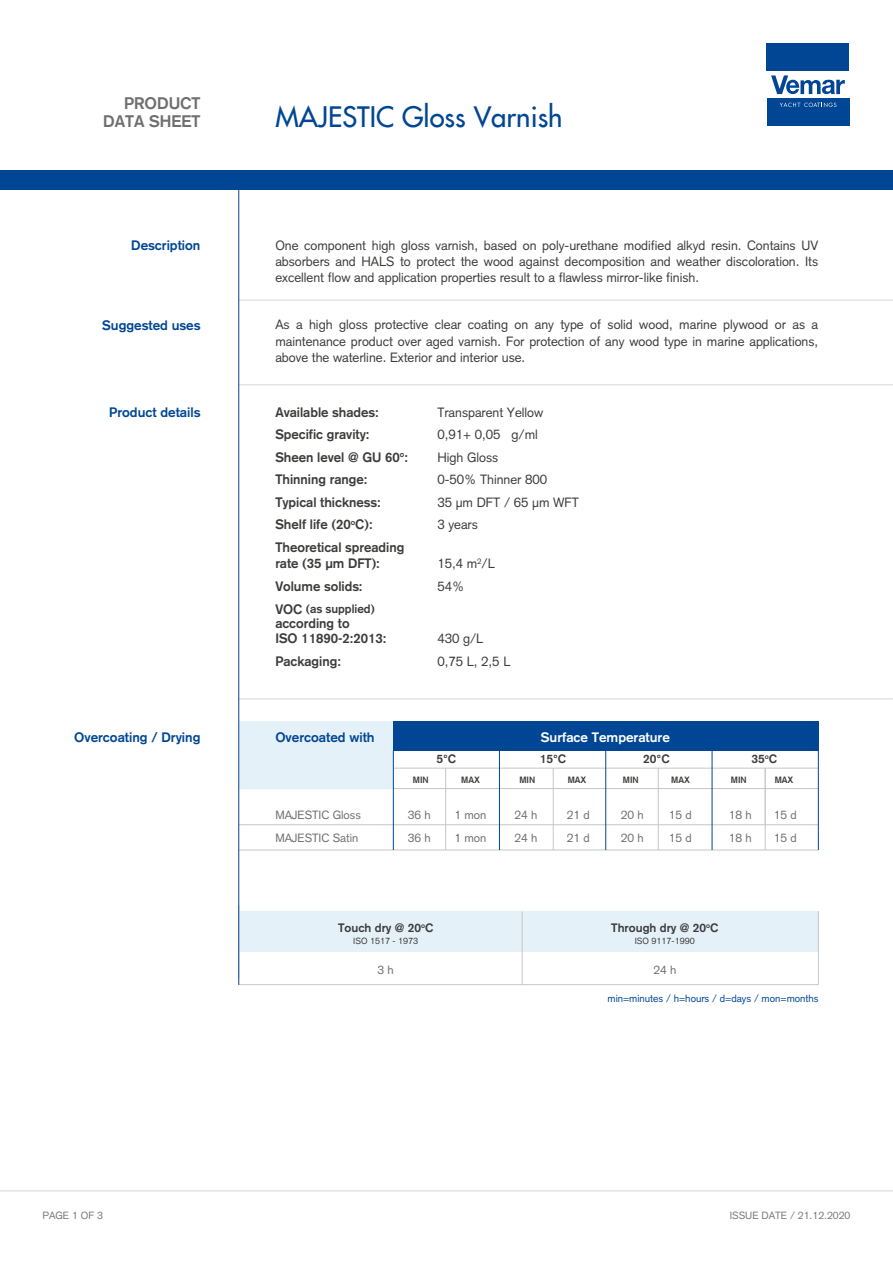
<style>
.page{position:relative;width:893px;height:1263px;background:#fff}
.page>*{position:absolute;margin:0;border:0;box-sizing:border-box;transform-origin:0 0}
.t1{font:31.5px "Kp Linea Medium T";color:#014694}
.t2{font:700 16.5px/18px "PF Akzidenz Ten";color:#706f6f;text-align:right}
.t3{font:13.5px/16.2px "PF Akzidenz Ten";color:#3c3c3b;text-align:justify}
.t4{font:700 13.5px/16.5px "PF Akzidenz Ten";color:#3c3c3b}
.t5{font:700 13.5px "PF Akzidenz Ten";color:#014694}
.t6{font:700 13.5px "PF Akzidenz Ten";color:#fff}
.t7{font:12px "PF Akzidenz Ten";color:#706f6f}
.t8{font:700 12px "PF Akzidenz Ten";color:#3c3c3b}
.t9{font:10.5px "PF Akzidenz Ten";color:#014694}
.t10{font:10.5px "PF Akzidenz Ten";color:#797979}
.t11{font:9px "PF Akzidenz Ten";color:#3c3c3b}
.t12{font:700 9px "PF Akzidenz Ten";color:#3c3c3b}
.s1{font-size:13.5px}
</style>
<div class="page">
<div style="left:0;top:170px;width:893px;height:19px;background:#014694"></div>
<hr style="left:239px;top:300px;width:654px;height:1px;background:#d6d6d6">
<hr style="left:239px;top:385px;width:654px;height:1px;background:#d6d6d6">
<hr style="left:239px;top:699px;width:654px;height:1px;background:#d6d6d6">
<hr style="left:0;top:1191px;width:893px;height:1px;background:#d6d6d6">
<div style="left:239px;top:911px;width:579px;height:41px;background:#e5f1f9"></div>
<hr style="left:522px;top:911px;width:1px;height:74px;background:#c6c6c6">
<hr style="left:818px;top:911px;width:1px;height:74px;background:#c6c6c6">
<hr style="left:239px;top:984px;width:580px;height:1px;background:#c6c6c6">
<svg style="left:766px;top:43px;width:84px;height:83px"></svg>
<hr style="left:239px;top:788px;width:580px;height:1px;background:#c6c6c6">
<hr style="left:393px;top:768px;width:426px;height:1px;background:#c6c6c6">
<hr style="left:239px;top:824px;width:580px;height:1px;background:#c6c6c6">
<hr style="left:239px;top:850px;width:580px;height:1px;background:#c6c6c6">
<div style="left:239px;top:721px;width:155px;height:68px;background:#e5f1f9"></div>
<div style="left:393px;top:721px;width:426px;height:29px;background:#014694"></div>
<hr style="left:393px;top:750px;width:1px;height:100px;background:#014694">
<hr style="left:499px;top:750px;width:1px;height:100px;background:#014694">
<hr style="left:605px;top:750px;width:1px;height:100px;background:#014694">
<hr style="left:712px;top:750px;width:1px;height:100px;background:#014694">
<hr style="left:818px;top:750px;width:1px;height:100px;background:#014694">
<hr style="left:445px;top:768px;width:1px;height:82px;background:#c6c6c6">
<hr style="left:553px;top:768px;width:1px;height:82px;background:#c6c6c6">
<hr style="left:658px;top:768px;width:1px;height:82px;background:#c6c6c6">
<hr style="left:765px;top:768px;width:1px;height:82px;background:#c6c6c6">
<hr style="left:238px;top:178px;width:1px;height:807px;background:#014694">
<p class="t2" style="left:103px;top:94px;width:99px">PRODUCT<br>DATA SHEET</p>
<p class="t5" style="left:131px;top:238px;width:71px">Description</p>
<p class="t5" style="left:102px;top:317px;width:100px">Suggested uses</p>
<p class="t5" style="left:109px;top:404px;width:93px">Product details</p>
<p class="t5" style="left:74px;top:729px;width:128px">Overcoating / Drying</p>
<h1 class="t1" style="left:275px;top:99px;width:289px">MAJESTIC Gloss Varnish</h1>
<p class="t3" style="left:275px;top:237px;width:544px">One component high gloss varnish, based on poly-urethane modified alkyd resin. Contains UV absorbers and HALS to protect the wood against decomposition and weather discoloration. Its excellent flow and application properties result to a flawless mirror-like finish.</p>
<p class="t3" style="left:275px;top:317px;width:544px">As a high gloss protective clear coating on any type of solid wood, marine plywood or as a maintenance product over aged varnish. For protection of any wood type in marine applications, above the waterline. Exterior and interior use.</p>
<p class="t4" style="left:275px;top:404px;width:105px">Available shades:</p>
<p class="t3" style="left:437px;top:404px;width:107px">Transparent Yellow</p>
<p class="t4" style="left:275px;top:426px;width:96px">Specific gravity:</p>
<p class="t3" style="left:437px;top:427px;width:102px">0,91+ 0,05 g/ml</p>
<p class="t4" style="left:275px;top:449px;width:134px">Sheen level @ GU 60<sup>ο</sup>:</p>
<p class="t3" style="left:437px;top:449px;width:62px">High Gloss</p>
<p class="t4" style="left:275px;top:471px;width:94px">Thinning range:</p>
<p class="t3" style="left:437px;top:472px;width:111px">0-50% Thinner 800</p>
<p class="t4" style="left:275px;top:494px;width:107px">Typical thickness:</p>
<p class="t3" style="left:437px;top:494px;width:143px">35 μm DFT / 65 μm WFT</p>
<p class="t4" style="left:275px;top:516px;width:99px">Shelf life (20<sup>ο</sup>C):</p>
<p class="t3" style="left:437px;top:517px;width:42px">3 years</p>
<p class="t4" style="left:275px;top:539px;width:130px">Theoretical spreading rate (35 μm DFT):</p>
<p class="t3" style="left:437px;top:556px;width:59px">15,4 m<sup>2</sup>/L</p>
<p class="t4" style="left:275px;top:578px;width:89px">Volume solids:</p>
<p class="t3" style="left:437px;top:578px;width:28px">54%</p>
<p class="t8" style="left:275px;top:602px;width:101px"><span class="s1">VOC</span> (as supplied)</p>
<p class="t4" style="left:275px;top:616px;width:113px;line-height:15px">according to<br>ISO 11890-2:2013:</p>
<p class="t3" style="left:437px;top:631px;width:48px">430 g/L</p>
<p class="t4" style="left:275px;top:653px;width:67px">Packaging:</p>
<p class="t3" style="left:437px;top:653px;width:75px">0,75 L, 2,5 L</p>
<p class="t5" style="left:275px;top:729px;width:101px">Overcoated with</p>
<p class="t6" style="left:541px;top:729px;width:131px">Surface Temperature</p>
<p class="t8" style="left:436px;top:752px;width:21px">5°C</p>
<p class="t8" style="left:540px;top:752px;width:28px">15°C</p>
<p class="t8" style="left:643px;top:752px;width:28px">20°C</p>
<p class="t8" style="left:752px;top:752px;width:27px">35<sup>o</sup>C</p>
<p class="t12" style="left:413px;top:774px;width:17px">MIN</p>
<p class="t12" style="left:461px;top:774px;width:20px">MAX</p>
<p class="t12" style="left:519px;top:774px;width:17px">MIN</p>
<p class="t12" style="left:568px;top:774px;width:20px">MAX</p>
<p class="t12" style="left:623px;top:774px;width:17px">MIN</p>
<p class="t12" style="left:671px;top:774px;width:20px">MAX</p>
<p class="t12" style="left:731px;top:774px;width:17px">MIN</p>
<p class="t12" style="left:775px;top:774px;width:20px">MAX</p>
<p class="t7" style="left:275px;top:808px;width:87px">MAJESTIC Gloss</p>
<p class="t7" style="left:408px;top:808px;width:24px">36 h</p>
<p class="t7" style="left:454px;top:808px;width:33px">1 mon</p>
<p class="t7" style="left:514px;top:808px;width:24px">24 h</p>
<p class="t7" style="left:567px;top:808px;width:24px">21 d</p>
<p class="t7" style="left:621px;top:808px;width:24px">20 h</p>
<p class="t7" style="left:669px;top:808px;width:24px">15 d</p>
<p class="t7" style="left:729px;top:808px;width:24px">18 h</p>
<p class="t7" style="left:774px;top:808px;width:24px">15 d</p>
<p class="t7" style="left:275px;top:831px;width:84px">MAJESTIC Satin</p>
<p class="t7" style="left:408px;top:831px;width:24px">36 h</p>
<p class="t7" style="left:454px;top:831px;width:33px">1 mon</p>
<p class="t7" style="left:514px;top:831px;width:24px">24 h</p>
<p class="t7" style="left:567px;top:831px;width:24px">21 d</p>
<p class="t7" style="left:621px;top:831px;width:24px">20 h</p>
<p class="t7" style="left:669px;top:831px;width:24px">15 d</p>
<p class="t7" style="left:729px;top:831px;width:24px">18 h</p>
<p class="t7" style="left:774px;top:831px;width:24px">15 d</p>
<p class="t8" style="left:338px;top:920px;width:97px">Touch dry @ 20<sup>o</sup>C</p>
<p class="t8" style="left:611px;top:920px;width:108px">Through dry @ 20<sup>o</sup>C</p>
<p class="t11" style="left:353px;top:935px;width:67px">ISO 1517 - 1973</p>
<p class="t11" style="left:635px;top:935px;width:62px">ISO 9117-1990</p>
<p class="t7" style="left:378px;top:962px;width:18px">3 h</p>
<p class="t7" style="left:653px;top:962px;width:24px">24 h</p>
<p class="t9" style="left:607px;top:993px;width:213px">min=minutes / h=hours / d=days / mon=months</p>
<p class="t10" style="left:43px;top:1210px;width:62px">PAGE 1 OF 3</p>
<p class="t10" style="left:730px;top:1210px;width:122px">ISSUE DATE / 21.12.2020</p>
</div>
